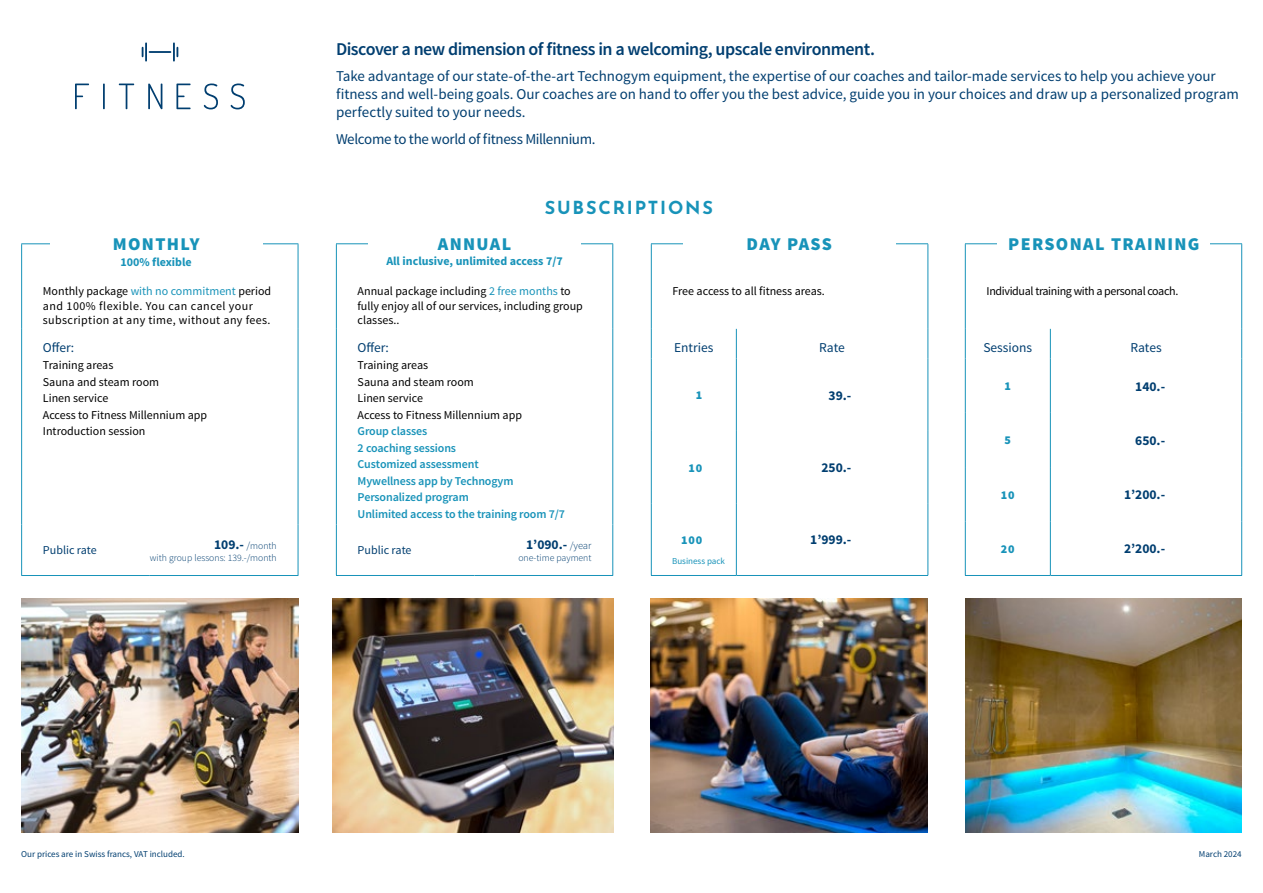
<style>
.page{position:relative;width:1263px;height:893px;background:#fff}
.page>*{position:absolute;margin:0;border:0;box-sizing:border-box;transform-origin:0 0}
.t1{font:600 18px "Source Sans Pro";letter-spacing:-.03em;color:#003e70}
.t2{font:900 18px "Source Sans Pro";letter-spacing:.075em;color:#1893b9}
.t3{font:700 18px "Josefin Sans";letter-spacing:.1em;color:#1893b9}
.t4{font:15px/18px "Source Sans Pro";letter-spacing:-.005em;color:#003e70}
.t5{font:15px "Source Sans Pro";letter-spacing:-.025em;color:#003e70}
.t6{font:700 13.5px "Source Sans Pro";color:#003e70}
.t7{font:13.5px "Source Sans Pro";color:#003e70}
.t8{font:12px/16.5px "Source Sans Pro";color:#000}
.t9{font:600 12px/16.5px "Source Sans Pro";letter-spacing:-.01em;color:#1893b9}
.t10{font:12px/14.4px "Source Sans Pro";letter-spacing:.03em;color:#000}
.t11{font:700 12px "Source Sans Pro";color:#1893b9}
.t12{font:12px "Source Sans Pro";letter-spacing:-.03em;color:#000}
.t13{font:12px "Source Sans Pro";color:#003e70}
.t14{font:900 12px "Source Sans Pro";letter-spacing:.075em;color:#1893b9}
.t15{font:300 9.75px "Source Sans Pro";color:#003e70}
.t16{font:9px "Source Sans Pro";color:#003e70}
.t17{font:9px "Source Sans Pro";color:#1893b9}
.s1{color:#1893b9}
.s2{font-weight:300;font-size:10.5px}
.s3{font-weight:300;font-size:9.75px}
</style>
<div class="page">
<img style="left:21px;top:598px;width:277px;height:234px">
<img style="left:332px;top:598px;width:281px;height:234px">
<img style="left:651px;top:598px;width:276px;height:234px">
<img style="left:965px;top:598px;width:277px;height:234px">
<svg style="left:75px;top:84px;width:14px;height:25px"></svg>
<hr style="left:103px;top:84px;width:2px;height:25px;background:#003e70">
<svg style="left:119px;top:84px;width:15px;height:25px"></svg>
<svg style="left:148px;top:84px;width:14px;height:25px"></svg>
<svg style="left:176px;top:84px;width:15px;height:25px"></svg>
<svg style="left:204px;top:84px;width:14px;height:25px"></svg>
<svg style="left:231px;top:84px;width:14px;height:25px"></svg>
<hr style="left:150px;top:51px;width:20px;height:2px;background:#003e70">
<svg style="left:173px;top:43px;width:5px;height:18px"></svg>
<svg style="left:142px;top:43px;width:5px;height:18px"></svg>
<hr style="left:651px;top:244px;width:1px;height:85px;background:#1893b9">
<hr style="left:651px;top:243px;width:85px;height:1px;background:#1893b9">
<hr style="left:736px;top:243px;width:192px;height:1px;background:#1893b9">
<hr style="left:928px;top:244px;width:1px;height:85px;background:#1893b9">
<hr style="left:651px;top:329px;width:1px;height:30px;background:#1893b9">
<hr style="left:736px;top:329px;width:1px;height:30px;background:#1893b9">
<hr style="left:928px;top:329px;width:1px;height:30px;background:#1893b9">
<hr style="left:651px;top:359px;width:1px;height:72px;background:#1893b9">
<hr style="left:736px;top:359px;width:1px;height:72px;background:#1893b9">
<hr style="left:928px;top:359px;width:1px;height:72px;background:#1893b9">
<hr style="left:651px;top:431px;width:1px;height:72px;background:#1893b9">
<hr style="left:736px;top:431px;width:1px;height:72px;background:#1893b9">
<hr style="left:928px;top:431px;width:1px;height:72px;background:#1893b9">
<hr style="left:651px;top:503px;width:1px;height:72px;background:#1893b9">
<hr style="left:651px;top:575px;width:85px;height:1px;background:#1893b9">
<hr style="left:736px;top:503px;width:1px;height:72px;background:#1893b9">
<hr style="left:736px;top:575px;width:192px;height:1px;background:#1893b9">
<hr style="left:928px;top:503px;width:1px;height:72px;background:#1893b9">
<hr style="left:965px;top:244px;width:1px;height:85px;background:#1893b9">
<hr style="left:965px;top:243px;width:85px;height:1px;background:#1893b9">
<hr style="left:1050px;top:243px;width:192px;height:1px;background:#1893b9">
<hr style="left:1241px;top:244px;width:1px;height:85px;background:#1893b9">
<hr style="left:965px;top:329px;width:1px;height:30px;background:#1893b9">
<hr style="left:1050px;top:329px;width:1px;height:30px;background:#1893b9">
<hr style="left:1241px;top:329px;width:1px;height:30px;background:#1893b9">
<hr style="left:965px;top:359px;width:1px;height:54px;background:#1893b9">
<hr style="left:1050px;top:359px;width:1px;height:54px;background:#1893b9">
<hr style="left:1241px;top:359px;width:1px;height:54px;background:#1893b9">
<hr style="left:965px;top:413px;width:1px;height:54px;background:#1893b9">
<hr style="left:1050px;top:413px;width:1px;height:54px;background:#1893b9">
<hr style="left:1241px;top:413px;width:1px;height:54px;background:#1893b9">
<hr style="left:965px;top:467px;width:1px;height:54px;background:#1893b9">
<hr style="left:1050px;top:467px;width:1px;height:54px;background:#1893b9">
<hr style="left:1241px;top:467px;width:1px;height:54px;background:#1893b9">
<hr style="left:965px;top:521px;width:1px;height:54px;background:#1893b9">
<hr style="left:965px;top:575px;width:85px;height:1px;background:#1893b9">
<hr style="left:1050px;top:521px;width:1px;height:54px;background:#1893b9">
<hr style="left:1241px;top:521px;width:1px;height:54px;background:#1893b9">
<hr style="left:1050px;top:575px;width:192px;height:1px;background:#1893b9">
<div style="left:683px;top:231px;width:212px;height:25px;background:#fff"></div>
<hr style="left:336px;top:244px;width:1px;height:85px;background:#1893b9">
<hr style="left:336px;top:243px;width:139px;height:1px;background:#1893b9">
<hr style="left:475px;top:243px;width:138px;height:1px;background:#1893b9">
<hr style="left:612px;top:244px;width:1px;height:85px;background:#1893b9">
<hr style="left:336px;top:329px;width:1px;height:195px;background:#1893b9">
<hr style="left:612px;top:329px;width:1px;height:195px;background:#1893b9">
<hr style="left:336px;top:524px;width:1px;height:51px;background:#1893b9">
<hr style="left:336px;top:575px;width:139px;height:1px;background:#1893b9">
<hr style="left:612px;top:524px;width:1px;height:51px;background:#1893b9">
<hr style="left:475px;top:575px;width:138px;height:1px;background:#1893b9">
<div style="left:368px;top:231px;width:213px;height:25px;background:#fff"></div>
<hr style="left:21px;top:244px;width:1px;height:85px;background:#1893b9">
<hr style="left:21px;top:243px;width:128px;height:1px;background:#1893b9">
<hr style="left:149px;top:243px;width:149px;height:1px;background:#1893b9">
<hr style="left:298px;top:244px;width:1px;height:85px;background:#1893b9">
<hr style="left:21px;top:329px;width:1px;height:195px;background:#1893b9">
<hr style="left:298px;top:329px;width:1px;height:195px;background:#1893b9">
<hr style="left:21px;top:524px;width:1px;height:51px;background:#1893b9">
<hr style="left:21px;top:575px;width:128px;height:1px;background:#1893b9">
<hr style="left:298px;top:524px;width:1px;height:51px;background:#1893b9">
<hr style="left:149px;top:575px;width:149px;height:1px;background:#1893b9">
<div style="left:50px;top:233px;width:212px;height:21px;background:#fff"></div>
<div style="left:997px;top:231px;width:213px;height:25px;background:#fff"></div>
<h1 class="t1" style="left:336px;top:38px;width:540px">Discover a new dimension of fitness in a welcoming, upscale environment.</h1>
<p class="t4" style="left:336px;top:68px;width:904px">Take advantage of our state-of-the-art Technogym equipment, the expertise of our coaches and tailor-made services to help you achieve your fitness and well-being goals. Our coaches are on hand to offer you the best advice, guide you in your choices and draw up a personalized program perfectly suited to your needs.</p>
<p class="t5" style="left:336px;top:130px;width:261px">Welcome to the world of fitness Millennium.</p>
<h1 class="t3" style="left:545px;top:192px;width:169px">SUBSCRIPTIONS</h1>
<h1 class="t2" style="left:113px;top:233px;width:88px">MONTHLY</h1>
<h1 class="t2" style="left:1008px;top:232px;width:193px">PERSONAL TRAINING</h1>
<h1 class="t2" style="left:747px;top:232px;width:87px">DAY PASS</h1>
<h1 class="t2" style="left:438px;top:232px;width:75px">ANNUAL</h1>
<p class="t11" style="left:120px;top:254px;width:73px">100% flexible</p>
<p class="t11" style="left:386px;top:253px;width:178px">All inclusive, unlimited access 7/7</p>
<p class="t10" style="left:43px;top:284px;width:230px">Monthly package <span class="s1">with no commitment</span> period and 100% flexible. You can cancel your subscription at any time, without any fees.</p>
<p class="t7" style="left:43px;top:339px;width:33px">Offer:</p>
<p class="t8" style="left:43px;top:357px;width:166px">Training areas<br>Sauna and steam room<br>Linen service<br>Access to Fitness Millennium app<br>Introduction session</p>
<p class="t8" style="left:358px;top:284px;width:227px;line-height:14.4px">Annual package including <span class="s1">2 free months</span> to fully enjoy all of our services, including group classes..</p>
<p class="t7" style="left:358px;top:339px;width:33px">Offer:</p>
<p class="t8" style="left:358px;top:357px;width:166px">Training areas<br>Sauna and steam room<br>Linen service<br>Access to Fitness Millennium app</p>
<p class="t9" style="left:358px;top:423px;width:209px">Group classes<br>2 coaching sessions<br>Customized assessment<br>Mywellness app by Technogym<br>Personalized program<br>Unlimited access to the training room 7/7</p>
<p class="t13" style="left:358px;top:543px;width:55px">Public rate</p>
<p class="t6" style="left:526px;top:536px;width:67px">1’090.- <span class="s2">/year</span></p>
<p class="t15" style="left:518px;top:552px;width:75px">one-time payment</p>
<p class="t13" style="left:43px;top:543px;width:55px">Public rate</p>
<p class="t6" style="left:214px;top:536px;width:64px">109.- <span class="s2">/</span><span class="s3">month</span></p>
<p class="t15" style="left:150px;top:552px;width:128px">with group lessons: 139.-/month</p>
<p class="t8" style="left:672px;top:283px;width:154px">Free access to all fitness areas.</p>
<p class="t7" style="left:674px;top:339px;width:41px">Entries</p>
<p class="t7" style="left:819px;top:339px;width:27px">Rate</p>
<p class="t14" style="left:696px;top:387px;width:8px">1</p>
<p class="t6" style="left:828px;top:387px;width:24px">39.-</p>
<p class="t14" style="left:688px;top:460px;width:15px">10</p>
<p class="t6" style="left:821px;top:459px;width:31px">250.-</p>
<p class="t14" style="left:681px;top:532px;width:23px">100</p>
<p class="t6" style="left:810px;top:531px;width:43px">1’999.-</p>
<p class="t17" style="left:672px;top:555px;width:54px">Business pack</p>
<p class="t12" style="left:986px;top:284px;width:193px">Individual training with a personal coach.</p>
<p class="t7" style="left:983px;top:339px;width:50px">Sessions</p>
<p class="t7" style="left:1130px;top:339px;width:33px">Rates</p>
<p class="t14" style="left:1004px;top:378px;width:8px">1</p>
<p class="t6" style="left:1135px;top:378px;width:31px">140.-</p>
<p class="t14" style="left:1004px;top:433px;width:8px">5</p>
<p class="t6" style="left:1135px;top:432px;width:31px">650.-</p>
<p class="t14" style="left:1001px;top:487px;width:15px">10</p>
<p class="t6" style="left:1124px;top:486px;width:43px">1’200.-</p>
<p class="t14" style="left:1001px;top:541px;width:15px">20</p>
<p class="t6" style="left:1124px;top:540px;width:43px">2’200.-</p>
<p class="t16" style="left:21px;top:848px;width:165px">Our prices are in Swiss francs, VAT included.</p>
<p class="t16" style="left:1199px;top:848px;width:44px">March 2024</p>
</div>
